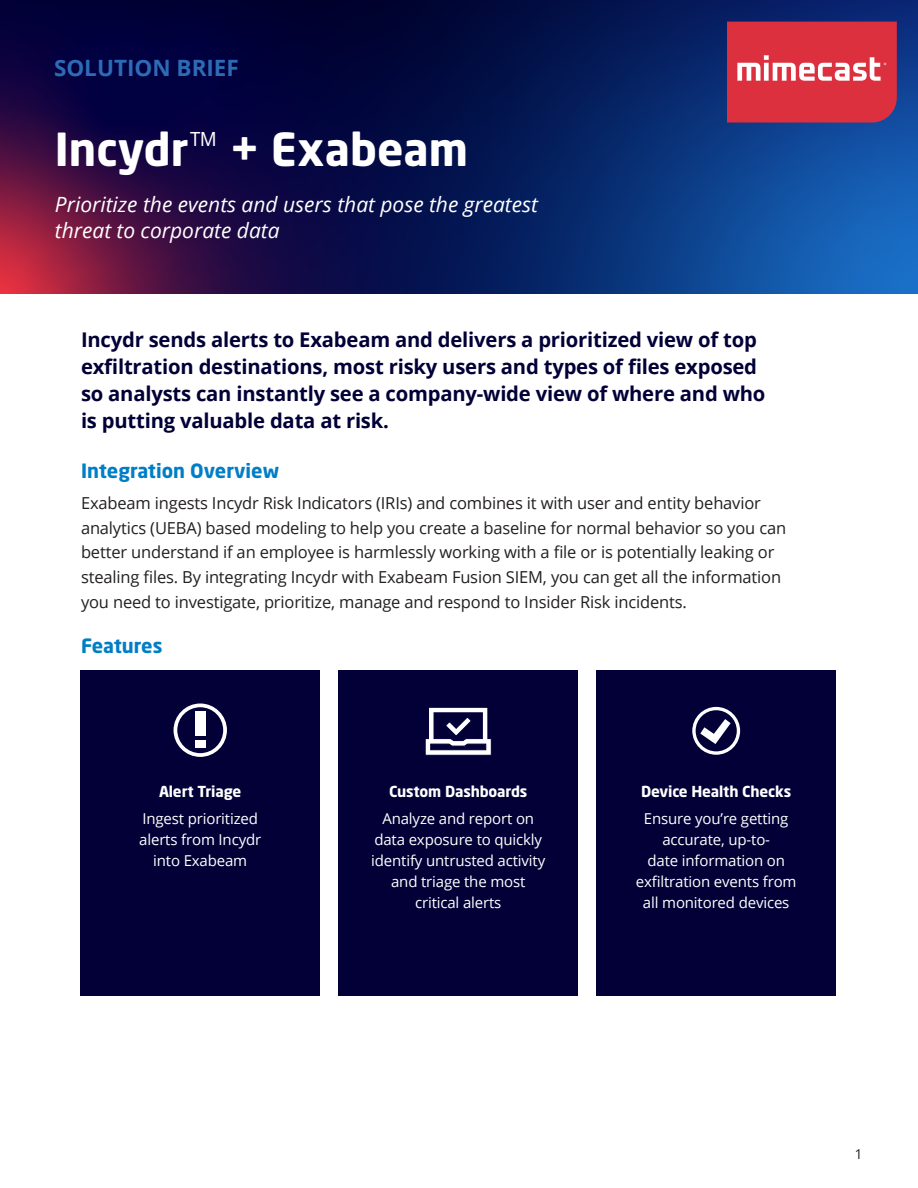
<style>
.page{position:relative;width:918px;height:1188px;background:#fff}
.page>*{position:absolute;margin:0;border:0;box-sizing:border-box;transform-origin:0 0}
.Headline{font:700 45px "Neo Sans W1 G";color:#fff}
.Headline-2{font:700 22.5px "Open Sans";color:#2d6cb5}
.Headline-3{font:italic 21px/25.8px "Open Sans";color:#fff}
.Subheading{font:700 20.25px/27px "Open Sans";letter-spacing:-.01em;color:#020037}
.Subheading-2{font:700 19.5px "Neo Sans W1 G";color:#007ec5}
.Subheading-3{font:16.5px/24.6px "Open Sans";letter-spacing:-.01em;color:#231f20}
.Subheading-4{font:15px/21px "Open Sans";letter-spacing:-.01em;color:#fff;text-align:center}
.Subheading-5{font:700 15px "Neo Sans W1 G";letter-spacing:-.01em;color:#fff}
.t1{font:13.5px "Open Sans";color:#231f20}
.s1{font-family:"Open Sans";font-weight:300;font-size:39px}
</style>
<div class="page">
<div style="left:596px;top:671px;width:240px;height:325px;background:#020037"></div>
<div style="left:80px;top:671px;width:240px;height:325px;background:#020037"></div>
<div style="left:338px;top:671px;width:240px;height:325px;background:#020037"></div>
<svg style="left:425px;top:707px;width:67px;height:49px"></svg>
<svg style="left:692px;top:707px;width:48px;height:48px"></svg>
<svg style="left:174px;top:704px;width:53px;height:53px"></svg>
<div style="left:195px;top:711px;width:11px;height:25px;background:#fff"></div>
<div style="left:195px;top:740px;width:11px;height:8px;background:#fff"></div>
<svg style="left:0;top:0;width:918px;height:294px;background:#121c5a"></svg>
<svg style="left:727px;top:22px;width:170px;height:101px;background:#dc4251"></svg>
<p class="Headline-2" style="left:54px;top:52px;width:186px">SOLUTION BRIEF</p>
<p class="Headline" style="left:55px;top:120px;width:415px">Incydr<span class="s1">™</span> + Exabeam</p>
<p class="Headline-3" style="left:55px;top:191px;width:485px">Prioritize the events and users that pose the greatest threat to corporate data</p>
<p class="Subheading" style="left:81px;top:326px;width:686px">Incydr sends alerts to Exabeam and delivers a prioritized view of top exfiltration destinations, most risky users and types of files exposed so analysts can instantly see a company-wide view of where and who is putting valuable data at risk.</p>
<p class="Subheading-2" style="left:81px;top:458px;width:200px">Integration Overview</p>
<p class="Subheading-3" style="left:81px;top:491px;width:707px">Exabeam ingests Incydr Risk Indicators (IRIs) and combines it with user and entity behavior analytics (UEBA) based modeling to help you create a baseline for normal behavior so you can better understand if an employee is harmlessly working with a file or is potentially leaking or stealing files. By integrating Incydr with Exabeam Fusion SIEM, you can get all the information you need to investigate, prioritize, manage and respond to Insider Risk incidents.</p>
<p class="Subheading-2" style="left:81px;top:633px;width:83px">Features</p>
<p class="Subheading-5" style="left:159px;top:781px;width:84px">Alert Triage</p>
<p class="Subheading-4" style="left:139px;top:808px;width:123px">Ingest prioritized alerts from Incydr into Exabeam</p>
<p class="Subheading-5" style="left:389px;top:781px;width:140px">Custom Dashboards</p>
<p class="Subheading-4" style="left:371px;top:808px;width:176px">Analyze and report on data exposure to quickly identify untrusted activity and triage the most critical alerts</p>
<p class="Subheading-5" style="left:641px;top:781px;width:152px">Device Health Checks</p>
<p class="Subheading-4" style="left:636px;top:808px;width:162px">Ensure you’re getting accurate, up-to-<br>date information on exfiltration events from all monitored devices</p>
<p class="t1" style="left:855px;top:1145px;width:9px">1</p>
</div>
